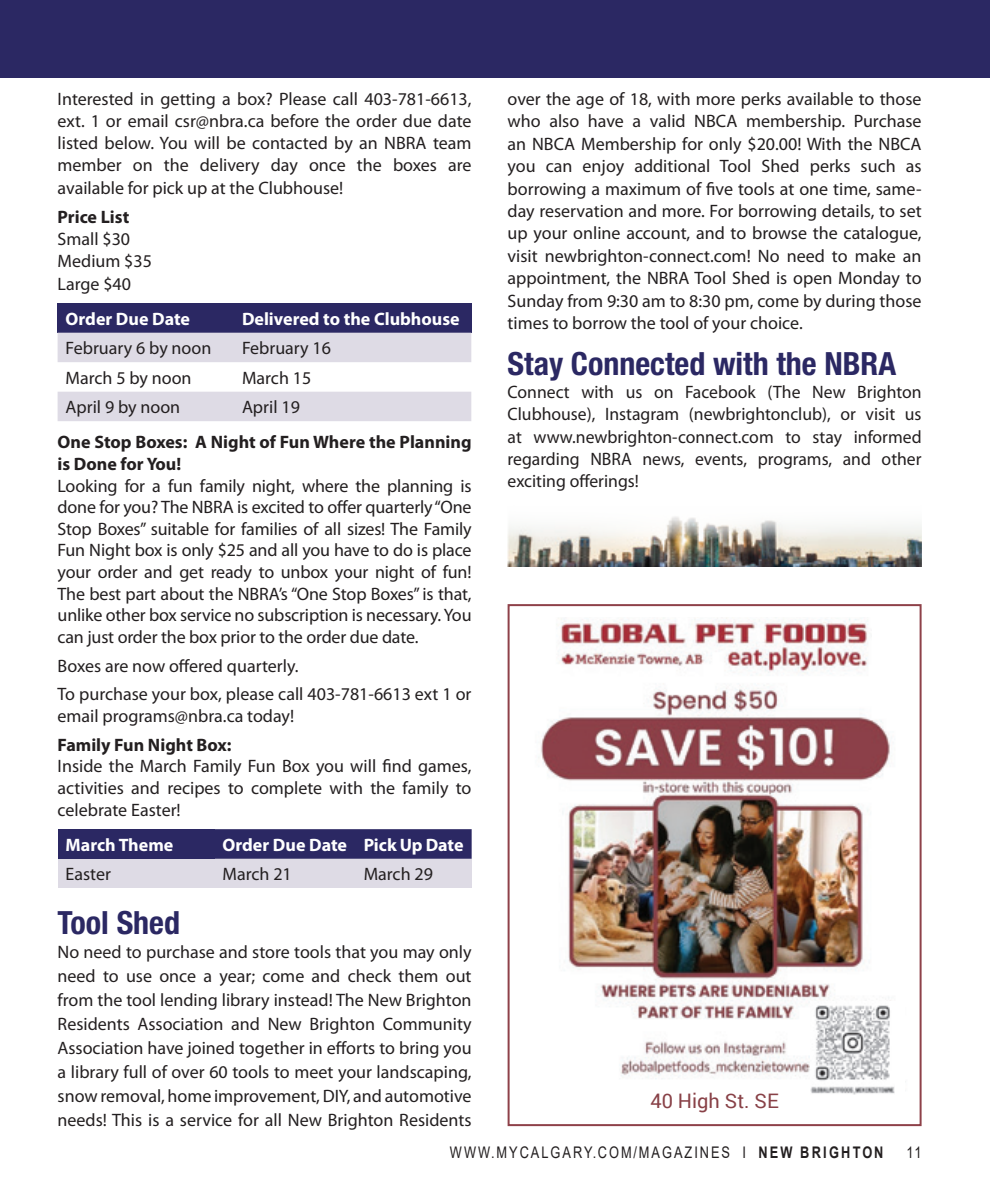
<style>
.page{position:relative;width:990px;height:1188px;background:#fff}
.page>*{position:absolute;margin:0;border:0;box-sizing:border-box;transform-origin:0 0}
.Body_text{font:700 condensed 32px "Helvetica Neue LT Std";color:#2b2863}
.t1{font:20px "Roboto";color:#884147}
.Body_text-2{font:18px/22.4px "Myriad Pro";color:#231f20;text-align:justify}
.Body_text-3{font:700 18px/21.6px "Myriad Pro";color:#231f20}
.Subhead{font:700 18px "Myriad Pro";color:#fff}
.Body_text-4{font:700 18px "Myriad Pro";color:#fff}
.t2{font:16px "Arial";letter-spacing:.155em;color:#231f20;scale:.8 1}
.s1{font-weight:700}
</style>
<div class="page">
<div style="left:0;top:0;width:990px;height:78px;background:#2b2863"></div>
<div style="left:58px;top:303px;width:176px;height:30px;background:#2b2863"></div>
<div style="left:234px;top:303px;width:237px;height:30px;background:#2b2863"></div>
<svg style="left:58px;top:333px;width:413px;height:88px"></svg>
<div style="left:58px;top:829px;width:414px;height:59px;background:#dedbe5"></div>
<div style="left:58px;top:829px;width:157px;height:30px;background:#2b2863"></div>
<svg style="left:215px;top:829px;width:257px;height:30px;background:#2e2b65"></svg>
<img style="left:508px;top:516px;width:414px;height:51px">
<img style="left:541px;top:685px;width:350px;height:394px">
<img style="left:810px;top:1001px;width:84px;height:94px">
<img style="left:560px;top:617px;width:308px;height:57px">
<div style="left:508px;top:604px;width:414px;height:522px;border:2px solid #8e4149"></div>
<p class="Body_text-2" style="left:58px;top:88px;width:416px">Interested in getting a box? Please call 403-781-6613, ext. 1 or email csr@nbra.ca before the order due date listed below. You will be contacted by an NBRA team member on the delivery day once the boxes are available for pick up at the Clubhouse!</p>
<p class="Body_text-3" style="left:58px;top:206px;width:73px">Price List</p>
<p class="Body_text-2" style="left:58px;top:228px;width:74px">Small $30</p>
<p class="Body_text-2" style="left:58px;top:250px;width:96px">Medium $35</p>
<p class="Body_text-2" style="left:58px;top:272px;width:75px">Large $40</p>
<p class="Subhead" style="left:66px;top:307px;width:126px">Order Due Date</p>
<p class="Subhead" style="left:242px;top:307px;width:219px">Delivered to the Clubhouse</p>
<p class="Body_text-2" style="left:66px;top:337px;width:147px">February 6 by noon</p>
<p class="Body_text-2" style="left:242px;top:337px;width:91px">February 16</p>
<p class="Body_text-2" style="left:66px;top:366px;width:128px">March 5 by noon</p>
<p class="Body_text-2" style="left:242px;top:366px;width:71px">March 15</p>
<p class="Body_text-2" style="left:66px;top:396px;width:116px">April 9 by noon</p>
<p class="Body_text-2" style="left:242px;top:396px;width:59px">April 19</p>
<p class="Body_text-3" style="left:58px;top:431px;width:415px">One Stop Boxes: A Night of Fun Where the Planning is Done for You!</p>
<p class="Body_text-2" style="left:58px;top:474px;width:416px;line-height:21.6px">Looking for a fun family night, where the planning is done for you? The NBRA is excited to offer quarterly “One Stop Boxes” suitable for families of all sizes! The Family Fun Night box is only $25 and all you have to do is place your order and get ready to unbox your night of fun!<br>The best part about the NBRA’s “One Stop Boxes” is that, unlike other box service no subscription is necessary. You can just order the box prior to the order due date.</p>
<p class="Body_text-2" style="left:58px;top:654px;width:242px">Boxes are now offered quarterly.</p>
<p class="Body_text-2" style="left:58px;top:683px;width:415px;line-height:21.6px">To purchase your box, please call 403-781-6613 ext 1 or email programs@nbra.ca today!</p>
<p class="Body_text-3" style="left:58px;top:733px;width:175px">Family Fun Night Box:</p>
<p class="Body_text-2" style="left:58px;top:755px;width:415px;line-height:21.6px">Inside the March Family Fun Box you will find games, activities and recipes to complete with the family to celebrate Easter!</p>
<p class="Body_text-4" style="left:66px;top:833px;width:109px">March Theme</p>
<p class="Body_text-4" style="left:223px;top:833px;width:126px">Order Due Date</p>
<p class="Body_text-4" style="left:364px;top:833px;width:101px">Pick Up Date</p>
<p class="Body_text-2" style="left:66px;top:863px;width:47px">Easter</p>
<p class="Body_text-2" style="left:223px;top:863px;width:71px">March 21</p>
<p class="Body_text-2" style="left:364px;top:863px;width:71px">March 29</p>
<p class="Body_text" style="left:58px;top:903px;width:124px">Tool Shed</p>
<p class="Body_text-2" style="left:58px;top:939px;width:416px;line-height:24px">No need to purchase and store tools that you may only need to use once a year; come and check them out from the tool lending library instead! The New Brighton Residents Association and New Brighton Community Association have joined together in efforts to bring you a library full of over 60 tools to meet your landscaping, snow removal, home improvement, DIY, and automotive needs! This is a service for all New Brighton Residents</p>
<p class="Body_text-2" style="left:508px;top:87px;width:416px">over the age of 18, with more perks available to those who also have a valid NBCA membership. Purchase an NBCA Membership for only $20.00! With the NBCA you can enjoy additional Tool Shed perks such as borrowing a maximum of five tools at one time, same&shy;day reservation and more. For borrowing details, to set up your online account, and to browse the catalogue, visit newbrighton-connect.com! No need to make an appointment, the NBRA Tool Shed is open Monday to Sunday from 9:30 am to 8:30 pm, come by during those times to borrow the tool of your choice.</p>
<p class="Body_text" style="left:508px;top:345px;width:390px">Stay Connected with the NBRA</p>
<p class="Body_text-2" style="left:508px;top:380px;width:416px">Connect with us on Facebook (The New Brighton Clubhouse), Instagram (newbrightonclub), or visit us at www.newbrighton-connect.com to stay informed regarding NBRA news, events, programs, and other exciting offerings!</p>
<p class="t1" style="left:650px;top:1087px;width:130px">40 High St. SE</p>
<p class="t2" style="left:450px;top:1141px;width:543px">WWW.MYCALGARY.COM/MAGAZINES I <span class="s1">NEW BRIGHTON</span></p>
<p class="t2" style="left:907px;top:1141px;width:20px">11</p>
</div>
